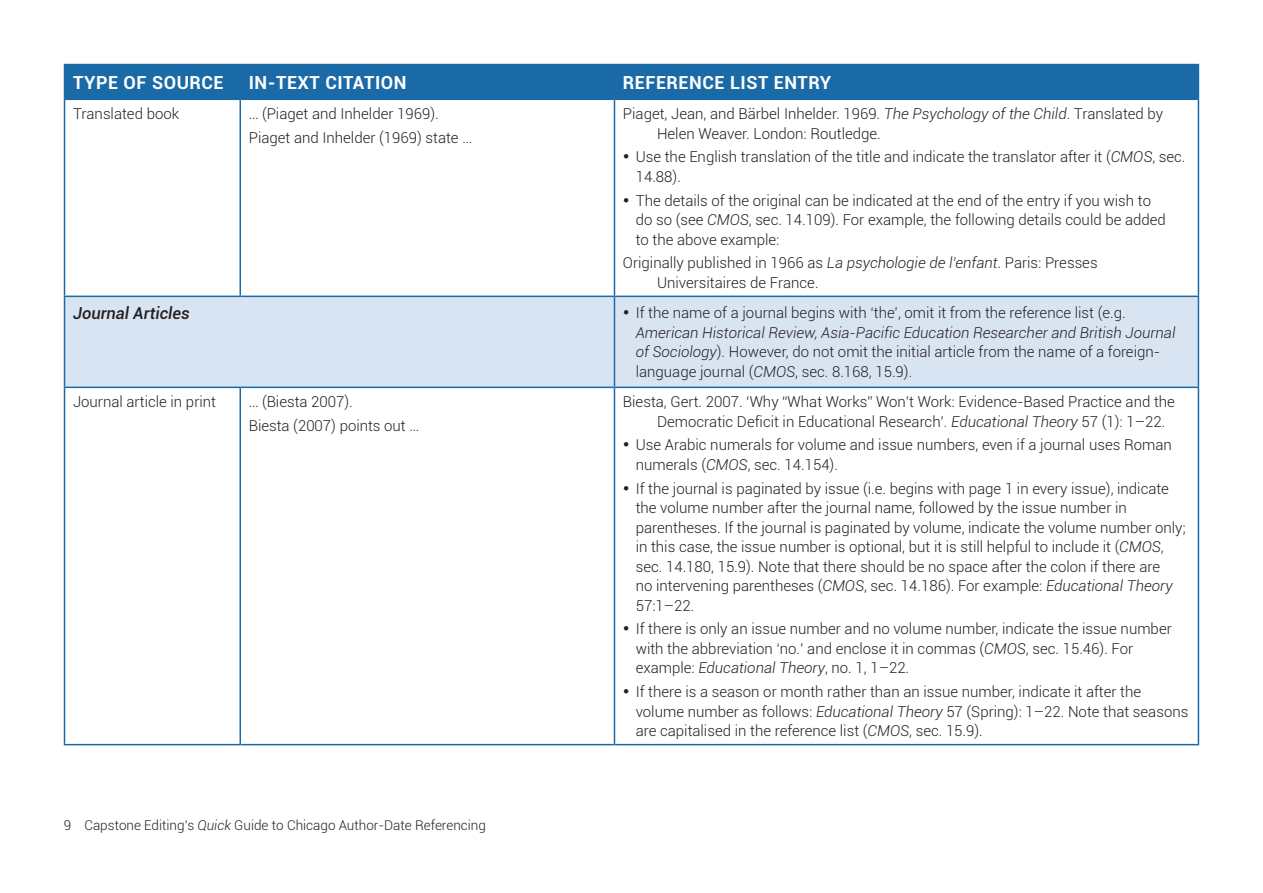
<style>
.page{position:relative;width:1263px;height:893px;background:#fff}
.page>*{position:absolute;margin:0;border:0;box-sizing:border-box;transform-origin:0 0}
.t1{font:700 18px "Roboto";letter-spacing:.03em;color:#fff}
.t2{font:italic 500 16.5px "Roboto";color:#231f20}
.t3{font:300 15px/19.5px "Roboto";color:#231f20}
.t4{font:300 13.5px "Roboto";color:#231f20}
.s1{font-style:italic}
</style>
<div class="page">
<div style="left:65px;top:65px;width:1133px;height:34px;background:#1b6aa8"></div>
<div style="left:65px;top:297px;width:1133px;height:90px;background:#d9e4f3"></div>
<hr style="left:64px;top:64px;width:176px;height:1px;background:#1b6aa8">
<hr style="left:64px;top:65px;width:1px;height:34px;background:#1b6aa8">
<hr style="left:240px;top:64px;width:374px;height:1px;background:#1b6aa8">
<hr style="left:614px;top:64px;width:585px;height:1px;background:#1b6aa8">
<hr style="left:1198px;top:65px;width:1px;height:34px;background:#1b6aa8">
<hr style="left:64px;top:99px;width:176px;height:1px;background:#1b6aa8">
<hr style="left:240px;top:99px;width:374px;height:1px;background:#1b6aa8">
<hr style="left:614px;top:99px;width:585px;height:1px;background:#1b6aa8">
<hr style="left:239px;top:100px;width:2px;height:196px;background:#1b6aa8">
<hr style="left:64px;top:297px;width:1px;height:90px;background:#1b6aa8">
<hr style="left:239px;top:388px;width:2px;height:356px;background:#1b6aa8">
<hr style="left:614px;top:100px;width:1px;height:196px;background:#1b6aa8">
<hr style="left:614px;top:297px;width:1px;height:90px;background:#1b6aa8">
<hr style="left:1198px;top:297px;width:1px;height:90px;background:#1b6aa8">
<hr style="left:614px;top:388px;width:1px;height:356px;background:#1b6aa8">
<hr style="left:64px;top:100px;width:1px;height:196px;background:#1b6aa8">
<hr style="left:1198px;top:100px;width:1px;height:196px;background:#1b6aa8">
<hr style="left:64px;top:296px;width:176px;height:1px;background:#1b6aa8">
<hr style="left:240px;top:296px;width:374px;height:1px;background:#1b6aa8">
<hr style="left:614px;top:296px;width:585px;height:1px;background:#1b6aa8">
<hr style="left:64px;top:387px;width:176px;height:1px;background:#1b6aa8">
<hr style="left:64px;top:388px;width:1px;height:356px;background:#1b6aa8">
<hr style="left:240px;top:387px;width:374px;height:1px;background:#1b6aa8">
<hr style="left:614px;top:387px;width:585px;height:1px;background:#1b6aa8">
<hr style="left:1198px;top:388px;width:1px;height:356px;background:#1b6aa8">
<hr style="left:64px;top:744px;width:176px;height:1px;background:#1b6aa8">
<hr style="left:240px;top:744px;width:374px;height:1px;background:#1b6aa8">
<hr style="left:614px;top:744px;width:585px;height:1px;background:#1b6aa8">
<p class="t1" style="left:73px;top:70px;width:152px">TYPE OF SOURCE</p>
<p class="t1" style="left:249px;top:70px;width:159px">IN-TEXT CITATION</p>
<p class="t1" style="left:623px;top:70px;width:128px">REFERENCE LIST</p>
<p class="t1" style="left:774px;top:70px;width:59px">ENTRY</p>
<p class="t3" style="left:73px;top:103px;width:108px">Translated book</p>
<p class="t3" style="left:249px;top:101px;width:225px;line-height:23.7px">… (Piaget and Inhelder 1969).<br>Piaget and Inhelder (1969) state …</p>
<p class="t3" style="left:657px;top:103px;width:508px;text-indent:-34px">Piaget, Jean, and Bärbel Inhelder. 1969. <span class="s1">The Psychology of the Child</span>. Translated by<br>Helen Weaver. London: Routledge.</p>
<p class="t3" style="left:636px;top:147px;width:551px;text-indent:-13px">• Use the English translation of the title and indicate the translator after it (<span class="s1">CMOS</span>, sec.<br>14.88).</p>
<p class="t3" style="left:636px;top:190px;width:532px;text-indent:-13px">• The details of the original can be indicated at the end of the entry if you wish to do so (see <span class="s1">CMOS</span>, sec. 14.109). For example, the following details could be added to the above example:</p>
<p class="t3" style="left:657px;top:253px;width:442px;text-indent:-34px">Originally published in 1966 as <span class="s1">La psychologie de l’enfant</span>. Paris: Presses<br>Universitaires de France.</p>
<p class="t2" style="left:73px;top:302px;width:118px">Journal Articles</p>
<p class="t3" style="left:636px;top:303px;width:541px;text-indent:-13px">• If the name of a journal begins with ‘the’, omit it from the reference list (e.g.<br><span class="s1">American Historical Review, Asia-Pacific Education Researcher and British Journal of Sociology</span>). However, do not omit the initial article from the name of a foreign&shy;language journal (<span class="s1">CMOS</span>, sec. 8.168, 15.9).</p>
<p class="t3" style="left:73px;top:391px;width:145px">Journal article in print</p>
<p class="t3" style="left:249px;top:389px;width:172px;line-height:23.7px">… (Biesta 2007).<br>Biesta (2007) points out …</p>
<p class="t3" style="left:657px;top:391px;width:519px;text-indent:-34px">Biesta, Gert. 2007. ‘Why “What Works” Won’t Work: Evidence-Based Practice and the<br>Democratic Deficit in Educational Research’. <span class="s1">Educational Theory</span> 57 (1): 1–22.</p>
<p class="t3" style="left:636px;top:435px;width:538px;text-indent:-13px">• Use Arabic numerals for volume and issue numbers, even if a journal uses Roman numerals (<span class="s1">CMOS</span>, sec. 14.154).</p>
<p class="t3" style="left:636px;top:478px;width:551px;text-indent:-13px">• If the journal is paginated by issue (i.e. begins with page 1 in every issue), indicate the volume number after the journal name, followed by the issue number in parentheses. If the journal is paginated by volume, indicate the volume number only; in this case, the issue number is optional, but it is still helpful to include it (<span class="s1">CMOS</span>, sec. 14.180, 15.9). Note that there should be no space after the colon if there are<br>no intervening parentheses (<span class="s1">CMOS</span>, sec. 14.186). For example: <span class="s1">Educational Theory </span>57:1–22.</p>
<p class="t3" style="left:636px;top:619px;width:538px;text-indent:-13px">• If there is only an issue number and no volume number, indicate the issue number with the abbreviation ‘no.’ and enclose it in commas (<span class="s1">CMOS</span>, sec. 15.46). For example: <span class="s1">Educational Theory</span>, no. 1, 1–22.</p>
<p class="t3" style="left:636px;top:681px;width:554px;text-indent:-13px">• If there is a season or month rather than an issue number, indicate it after the volume number as follows: <span class="s1">Educational Theory</span> 57 (Spring): 1–22. Note that seasons are capitalised in the reference list (<span class="s1">CMOS</span>, sec. 15.9).</p>
<p class="t4" style="left:64px;top:815px;width:424px">9 Capstone Editing’s <span class="s1">Quick</span> Guide to Chicago Author-Date Referencing</p>
</div>
